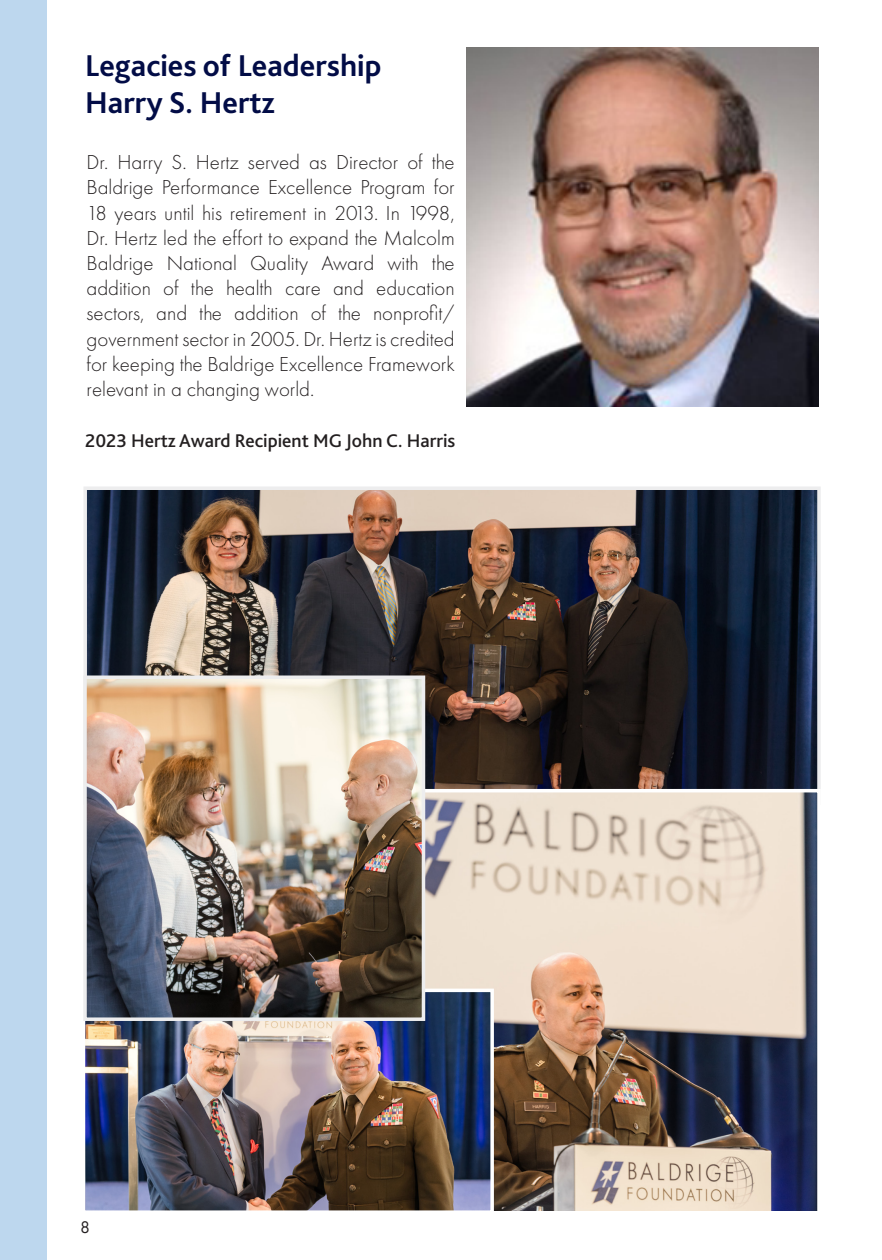
<style>
.page{position:relative;width:882px;height:1260px;background:#fff}
.page>*{position:absolute;margin:0;border:0;box-sizing:border-box;transform-origin:0 0}
.t1{font:700 31.5px "Bliss 2";color:#020c46}
.t2{font:300 21px/25.2px "Futura PT";color:#231f20;text-align:justify}
.t3{font:500 19.25px "Bliss 2";color:#231f20}
.t4{font:17.5px "Futura PT";color:#231f20}
</style>
<div class="page">
<div style="left:0;top:0;width:46px;height:1260px;background:#bdd7ee"></div>
<img style="left:467px;top:47px;width:352px;height:359px">
<img style="left:88px;top:491px;width:728px;height:298px">
<div style="left:83px;top:486px;width:738px;height:319px;border:4px solid #ededee"></div>
<img style="left:425px;top:794px;width:391px;height:415px">
<div style="left:408px;top:789px;width:413px;height:425px;border:4px solid #fff"></div>
<img style="left:87px;top:994px;width:402px;height:215px">
<div style="left:82px;top:989px;width:412px;height:225px;border:4px solid #fff"></div>
<img style="left:88px;top:681px;width:332px;height:335px">
<div style="left:83px;top:676px;width:342px;height:345px;border:4px solid #ededee"></div>
<p class="t1" style="left:85px;top:46px;width:298px">Legacies of Leadership</p>
<p class="t1" style="left:85px;top:83px;width:191px">Harry S. Hertz</p>
<p class="t2" style="left:87px;top:150px;width:370px">Dr. Harry S. Hertz served as Director of the Baldrige Performance Excellence Program for 18 years until his retirement in 2013. In 1998, Dr. Hertz led the effort to expand the Malcolm Baldrige National Quality Award with the addition of the health care and education sectors, and the addition of the nonprofit/ government sector in 2005. Dr. Hertz is credited for keeping the Baldrige Excellence Framework relevant in a changing world.</p>
<p class="t3" style="left:85px;top:428px;width:372px">2023 Hertz Award Recipient MG John C. Harris</p>
<p class="t4" style="left:80px;top:1217px;width:11px">8</p>
</div>
